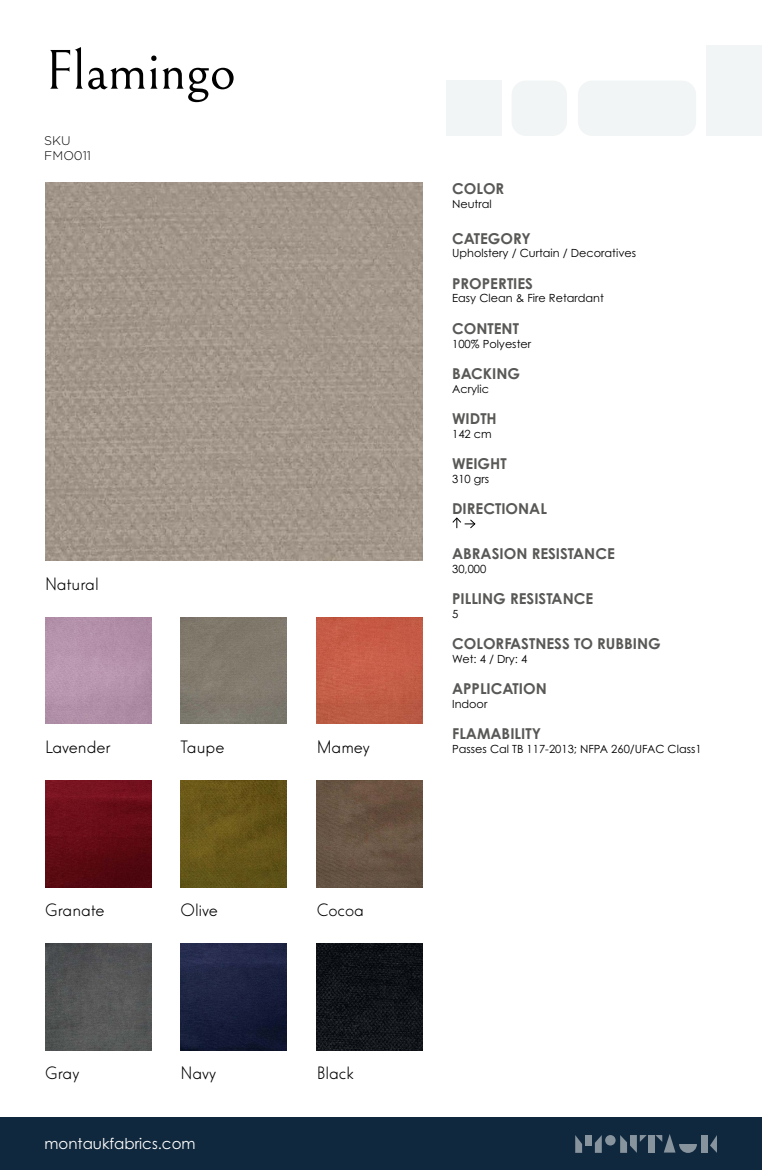
<style>
.page{position:relative;width:762px;height:1170px;background:#fff}
.page>*{position:absolute;margin:0;border:0;box-sizing:border-box;transform-origin:0 0}
.t1{font:56.25px "Bellefair";color:#000}
.t2{font:18.75px "Elegant Lux Mager";color:#000}
.t3{font:700 15px "Century Gothic Pro";color:#585856}
.t4{font:15px "Century Gothic Pro";color:#fff}
.t5{font:300 12.5px/15px "Gotham";color:#000}
.t6{font:11.25px "Century Gothic Pro";color:#000}
</style>
<div class="page">
<div style="left:446px;top:81px;width:55px;height:55px;background:#f2f5f5"></div>
<div style="left:706px;top:45px;width:56px;height:91px;background:#f2f5f5"></div>
<div style="left:578px;top:81px;width:118px;height:55px;background:#f2f5f5;border-radius:14px"></div>
<div style="left:511px;top:81px;width:56px;height:55px;background:#f2f5f5;border-radius:14px"></div>
<div style="left:0;top:1116px;width:762px;height:53px;background:#10283d"></div>
<svg style="left:575px;top:1135px;width:7px;height:17px"></svg>
<div style="left:585px;top:1134px;width:7px;height:11px;background:#87939d"></div>
<div style="left:647px;top:1134px;width:7px;height:18px;background:#87939d"></div>
<div style="left:700px;top:1134px;width:7px;height:18px;background:#87939d"></div>
<svg style="left:620px;top:1135px;width:27px;height:17px"></svg>
<svg style="left:595px;top:1135px;width:7px;height:17px"></svg>
<svg style="left:710px;top:1135px;width:7px;height:17px"></svg>
<svg style="left:605px;top:1134px;width:10px;height:11px"></svg>
<svg style="left:655px;top:1134px;width:42px;height:18px"></svg>
<img style="left:181px;top:943px;width:106px;height:106px">
<img style="left:317px;top:943px;width:106px;height:106px">
<img style="left:45px;top:943px;width:106px;height:106px">
<img style="left:317px;top:780px;width:106px;height:106px">
<img style="left:181px;top:780px;width:106px;height:106px">
<img style="left:45px;top:780px;width:106px;height:106px">
<img style="left:317px;top:617px;width:105px;height:106px">
<div style="left:181px;top:617px;width:106px;height:106px;background:#80796d"></div>
<img style="left:45px;top:617px;width:106px;height:106px">
<img style="left:45px;top:182px;width:377px;height:378px">
<svg style="left:452px;top:517px;width:24px;height:12px"></svg>
<h1 class="t1" style="left:45px;top:40px;width:192px">Flamingo</h1>
<p class="t5" style="left:44px;top:132px;width:48px">SKU<br>FMO011</p>
<h2 class="t2" style="left:45px;top:573px;width:55px">Natural</h2>
<h2 class="t2" style="left:45px;top:736px;width:67px">Lavender</h2>
<h2 class="t2" style="left:181px;top:736px;width:45px">Taupe</h2>
<h2 class="t2" style="left:45px;top:899px;width:61px">Granate</h2>
<h2 class="t2" style="left:181px;top:899px;width:39px">Olive</h2>
<h2 class="t2" style="left:45px;top:1062px;width:36px">Gray</h2>
<h2 class="t2" style="left:181px;top:1062px;width:37px">Navy</h2>
<h3 class="t4" style="left:45px;top:1134px;width:153px">montaukfabrics.com</h3>
<h2 class="t2" style="left:317px;top:736px;width:55px">Mamey</h2>
<h2 class="t2" style="left:317px;top:899px;width:49px">Cocoa</h2>
<h2 class="t2" style="left:317px;top:1062px;width:39px">Black</h2>
<h3 class="t3" style="left:452px;top:180px;width:54px">COLOR</h3>
<p class="t6" style="left:452px;top:197px;width:41px">Neutral</p>
<h3 class="t3" style="left:452px;top:229px;width:80px">CATEGORY</h3>
<p class="t6" style="left:452px;top:246px;width:186px">Upholstery / Curtain / Decoratives</p>
<h3 class="t3" style="left:452px;top:274px;width:82px">PROPERTIES</h3>
<p class="t6" style="left:452px;top:291px;width:153px">Easy Clean &amp; Fire Retardant</p>
<h3 class="t3" style="left:452px;top:319px;width:68px">CONTENT</h3>
<p class="t6" style="left:452px;top:336px;width:81px">100% Polyester</p>
<h3 class="t3" style="left:452px;top:364px;width:70px">BACKING</h3>
<p class="t6" style="left:452px;top:381px;width:38px">Acrylic</p>
<h3 class="t3" style="left:452px;top:409px;width:46px">WIDTH</h3>
<p class="t6" style="left:452px;top:426px;width:41px">142 cm</p>
<h3 class="t3" style="left:452px;top:454px;width:56px">WEIGHT</h3>
<p class="t6" style="left:452px;top:471px;width:39px">310 grs</p>
<h3 class="t3" style="left:452px;top:499px;width:96px">DIRECTIONAL</h3>
<h3 class="t3" style="left:452px;top:544px;width:164px">ABRASION RESISTANCE</h3>
<p class="t6" style="left:452px;top:561px;width:36px">30,000</p>
<h3 class="t3" style="left:452px;top:589px;width:143px">PILLING RESISTANCE</h3>
<p class="t6" style="left:452px;top:606px;width:8px">5</p>
<h3 class="t3" style="left:452px;top:634px;width:210px">COLORFASTNESS TO RUBBING</h3>
<p class="t6" style="left:452px;top:651px;width:77px">Wet: 4 / Dry: 4</p>
<h3 class="t3" style="left:452px;top:679px;width:96px">APPLICATION</h3>
<p class="t6" style="left:452px;top:696px;width:37px">Indoor</p>
<h3 class="t3" style="left:452px;top:724px;width:90px">FLAMABILITY</h3>
<p class="t6" style="left:452px;top:741px;width:251px">Passes Cal TB 117-2013; NFPA 260/UFAC Class1</p>
</div>
